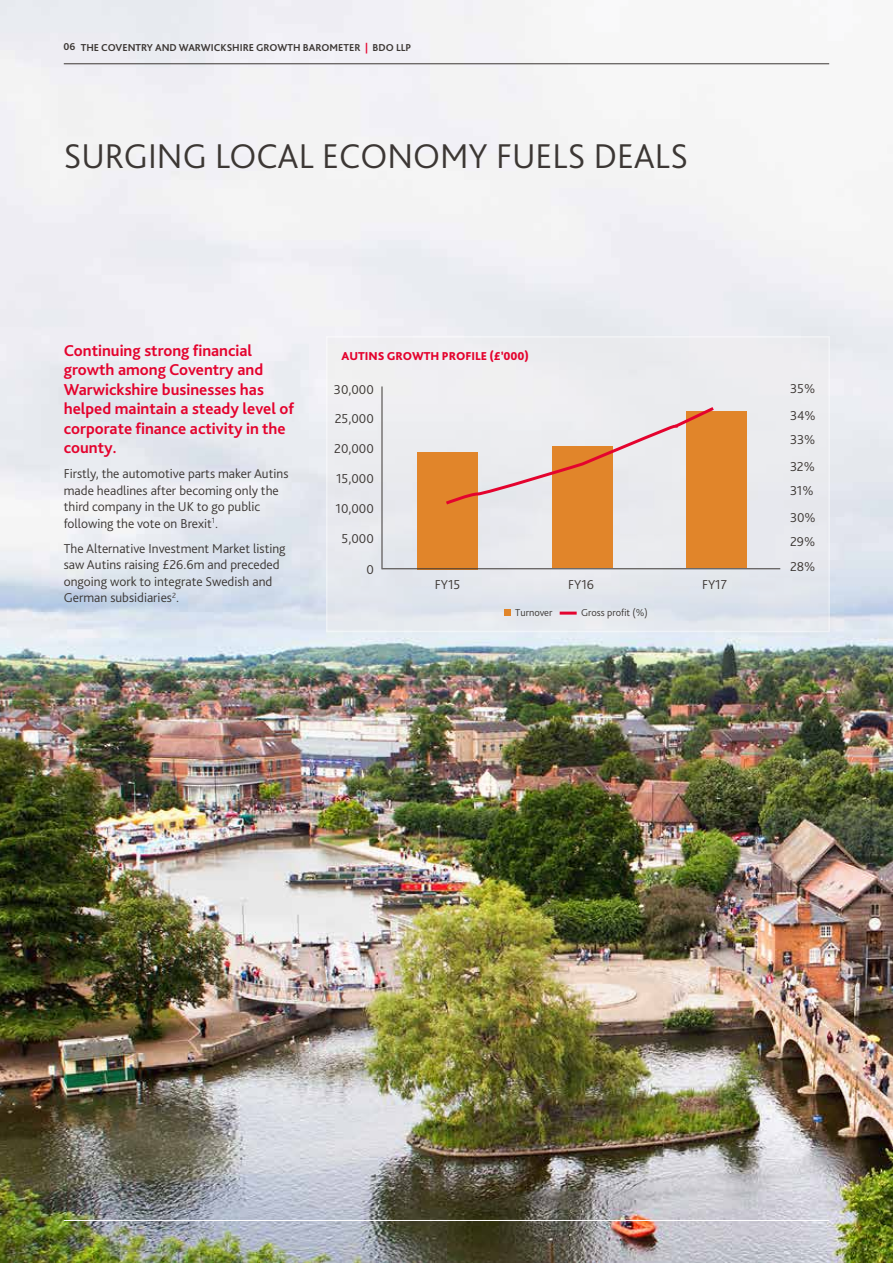
<style>
.page{position:relative;width:893px;height:1263px;background:#fff}
.page>*{position:absolute;margin:0;border:0;box-sizing:border-box;transform-origin:0 0}
.t1{font:300 36px "Bliss Pro";color:#3c3734}
.t2{font:700 16.5px/19.5px "Bliss Pro";color:#e4032e}
.t3{font:300 13.5px/16.5px "Bliss Pro";color:#3c3734}
.t4{font:800 12px "Bliss Pro";color:#e4032e}
.t5{font:700 10.5px "Bliss Pro";color:#3c3734}
.t6{font:300 10.5px "Bliss Pro";color:#3c3734}
.s1{color:#e4032e}
</style>
<div class="page">
<img style="left:0;top:0;width:893px;height:1263px">
<div style="left:326px;top:336px;width:504px;height:296px;background:#eeedee"></div>
<div style="left:418px;top:452px;width:60px;height:117px;background:#e1852a"></div>
<div style="left:553px;top:446px;width:60px;height:122px;background:#e1852a"></div>
<div style="left:686px;top:412px;width:60px;height:156px;background:#e1852a"></div>
<hr style="left:64px;top:63px;width:765px;height:1px;background:#3c3734">
<hr style="left:382px;top:386px;width:1px;height:183px;background:#3c3734">
<hr style="left:382px;top:568px;width:398px;height:1px;background:#3c3734">
<svg style="left:446px;top:407px;width:271px;height:99px"></svg>
<svg style="left:505px;top:610px;width:6px;height:6px"></svg>
<hr style="left:560px;top:612px;width:17px;height:3px;background:#e4032e">
<hr style="left:64px;top:1220px;width:765px;height:1px;background:#fff">
<p class="t5" style="left:63px;top:40px;width:349px">06 THE COVENTRY AND WARWICKSHIRE GROWTH BAROMETER <span class="s1">|</span> BDO LLP</p>
<h1 class="t1" style="left:64px;top:134px;width:626px">SURGING LOCAL ECONOMY FUELS DEALS</h1>
<p class="t2" style="left:64px;top:340px;width:232px">Continuing strong financial growth among Coventry and<br>Warwickshire businesses has helped maintain a steady level of corporate finance activity in the county.</p>
<p class="t3" style="left:64px;top:465px;width:226px">Firstly, the automotive parts maker Autins made headlines after becoming only the third company in the UK to go public following the vote on Brexit<sup>1</sup>.</p>
<p class="t3" style="left:64px;top:540px;width:223px">The Alternative Investment Market listing saw Autins raising £26.6m and preceded ongoing work to integrate Swedish and German subsidiaries<sup>2</sup>.</p>
<p class="t4" style="left:341px;top:348px;width:189px">AUTINS GROWTH PROFILE (£’000)</p>
<p class="t3" style="left:334px;top:381px;width:41px">30,000</p>
<p class="t3" style="left:790px;top:374px;width:27px;line-height:27px">35%<br>34%</p>
<p class="t3" style="left:790px;top:425px;width:27px;line-height:27px">33%<br>32%</p>
<p class="t3" style="left:790px;top:476px;width:27px;line-height:27px">31%<br>30%</p>
<p class="t3" style="left:790px;top:528px;width:27px;line-height:25.5px">29%<br>28%</p>
<p class="t6" style="left:515px;top:606px;width:39px">Turnover</p>
<p class="t6" style="left:581px;top:606px;width:68px">Gross profit (%)</p>
<p class="t3" style="left:335px;top:409px;width:41px">25,000</p>
<p class="t3" style="left:334px;top:439px;width:41px">20,000</p>
<p class="t3" style="left:336px;top:469px;width:39px">15,000</p>
<p class="t3" style="left:335px;top:499px;width:40px">10,000</p>
<p class="t3" style="left:342px;top:529px;width:34px">5,000</p>
<p class="t3" style="left:366px;top:561px;width:9px">0</p>
<p class="t3" style="left:435px;top:576px;width:27px">FY15</p>
<p class="t3" style="left:568px;top:576px;width:28px">FY16</p>
<p class="t3" style="left:702px;top:576px;width:27px">FY17</p>
</div>
